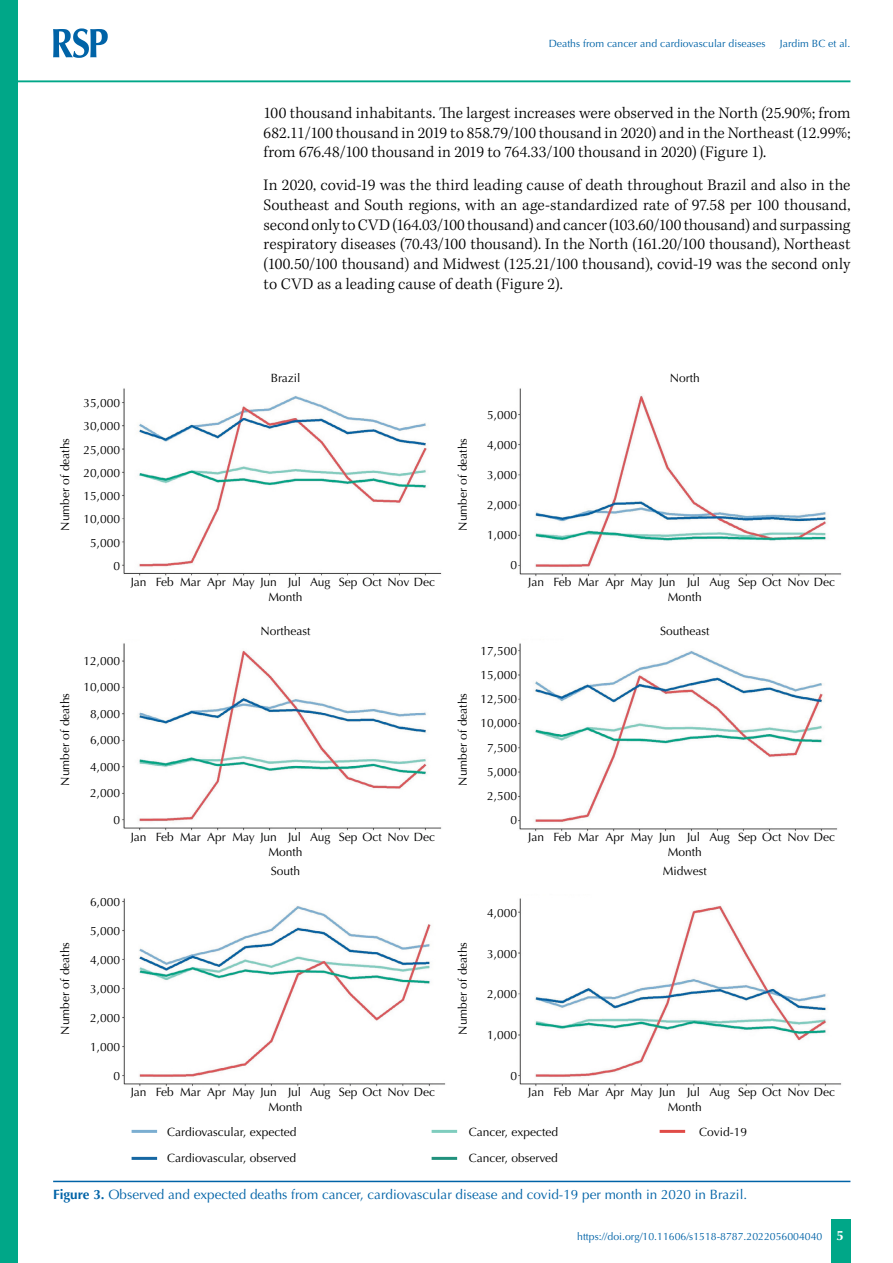
<style>
.page{position:relative;width:893px;height:1263px;background:#fff}
.page>*{position:absolute;margin:0;border:0;box-sizing:border-box;transform-origin:0 0}
.t1{font:300 16.5px/19.8px "Kepler Std";letter-spacing:.005em;color:#000;text-align:justify}
.t2{font:13.5px "Optima LT Std";color:#0063a7}
.t3{font:700 13.5px "Optima LT Std";color:#fff}
.t4{font:12px/23.2px "Optima";color:#000}
.t5{font:10.5px "Optima LT Std";color:#0063a7}
.s1{font-weight:700}
</style>
<div class="page">
<div style="left:831px;top:1220px;width:20px;height:43px;background:#00a788"></div>
<div style="left:0;top:0;width:18px;height:1263px;background:#00a788"></div>
<svg style="left:53px;top:28px;width:55px;height:30px"></svg>
<hr style="left:18px;top:80px;width:832px;height:2px;background:#00a788">
<img style="left:122px;top:388px;width:320px;height:188px">
<img style="left:518px;top:388px;width:324px;height:189px">
<img style="left:122px;top:643px;width:320px;height:188px">
<img style="left:517px;top:643px;width:321px;height:189px">
<img style="left:122px;top:898px;width:324px;height:189px">
<img style="left:518px;top:898px;width:324px;height:189px">
<hr style="left:132px;top:1130px;width:25px;height:3px;background:#7baed1">
<hr style="left:132px;top:1157px;width:25px;height:3px;background:#1667a2">
<hr style="left:432px;top:1130px;width:25px;height:3px;background:#7fcdbe">
<hr style="left:432px;top:1157px;width:25px;height:3px;background:#21917d">
<hr style="left:660px;top:1130px;width:25px;height:3px;background:#e04b47">
<hr style="left:53px;top:1181px;width:797px;height:1px;background:#0063a7">
<p class="t5" style="left:549px;top:37px;width:218px">Deaths from cancer and cardiovascular diseases</p>
<p class="t5" style="left:780px;top:37px;width:72px">Jardim BC et al.</p>
<p class="t1" style="left:264px;top:103px;width:588px">100 thousand inhabitants. The largest increases were observed in the North (25.90%; from 682.11/100 thousand in 2019 to 858.79/100 thousand in 2020) and in the Northeast (12.99%; from 676.48/100 thousand in 2019 to 764.33/100 thousand in 2020) (Figure 1).</p>
<p class="t1" style="left:264px;top:176px;width:588px">In 2020, covid-19 was the third leading cause of death throughout Brazil and also in the Southeast and South regions, with an age-standardized rate of 97.58 per 100 thousand, second only to CVD (164.03/100 thousand) and cancer (103.60/100 thousand) and surpassing respiratory diseases (70.43/100 thousand). In the North (161.20/100 thousand), Northeast (100.50/100 thousand) and Midwest (125.21/100 thousand), covid-19 was the second only to CVD as a leading cause of death (Figure 2).</p>
<p class="t4" style="left:54px;top:531px;width:94px;rotate:-90deg">Number of deaths</p>
<p class="t4" style="left:54px;top:786px;width:94px;rotate:-90deg">Number of deaths</p>
<p class="t4" style="left:54px;top:1035px;width:94px;rotate:-90deg">Number of deaths</p>
<p class="t4" style="left:83px;top:391px;width:38px;text-align:justify">35,000<br>30,000<br>25,000<br>20,000<br>15,000</p>
<p class="t4" style="left:90px;top:531px;width:32px">5,000</p>
<p class="t4" style="left:83px;top:508px;width:38px">10,000</p>
<p class="t4" style="left:114px;top:554px;width:8px">0</p>
<p class="t4" style="left:83px;top:649px;width:38px">12,000</p>
<p class="t4" style="left:83px;top:676px;width:38px">10,000</p>
<p class="t4" style="left:90px;top:702px;width:32px">8,000</p>
<p class="t4" style="left:90px;top:729px;width:32px">6,000</p>
<p class="t4" style="left:90px;top:755px;width:32px">4,000</p>
<p class="t4" style="left:90px;top:782px;width:32px">2,000</p>
<p class="t4" style="left:271px;top:366px;width:31px">Brazil</p>
<p class="t4" style="left:670px;top:366px;width:32px">North</p>
<p class="t4" style="left:487px;top:403px;width:32px">5,000</p>
<p class="t4" style="left:451px;top:531px;width:94px;rotate:-90deg">Number of deaths</p>
<p class="t4" style="left:487px;top:433px;width:32px">4,000</p>
<p class="t4" style="left:487px;top:463px;width:32px">3,000</p>
<p class="t4" style="left:487px;top:494px;width:32px">2,000</p>
<p class="t4" style="left:487px;top:524px;width:32px">1,000</p>
<p class="t4" style="left:510px;top:554px;width:8px">0</p>
<p class="t4" style="left:131px;top:570px;width:306px">Jan Feb Mar Apr May Jun Jul Aug Sep Oct Nov Dec</p>
<p class="t4" style="left:528px;top:570px;width:309px">Jan Feb Mar Apr May Jun Jul Aug Sep Oct Nov Dec</p>
<p class="t4" style="left:269px;top:585px;width:36px">Month</p>
<p class="t4" style="left:668px;top:585px;width:36px">Month</p>
<p class="t4" style="left:261px;top:620px;width:52px">Northeast</p>
<p class="t4" style="left:660px;top:620px;width:51px">Southeast</p>
<p class="t4" style="left:480px;top:639px;width:38px;line-height:24.2px">17,500<br>15,000</p>
<p class="t4" style="left:451px;top:786px;width:94px;rotate:-90deg">Number of deaths</p>
<p class="t4" style="left:480px;top:688px;width:38px">12,500</p>
<p class="t4" style="left:480px;top:712px;width:38px">10,000</p>
<p class="t4" style="left:487px;top:736px;width:32px">7,500</p>
<p class="t4" style="left:487px;top:760px;width:32px">5,000</p>
<p class="t4" style="left:487px;top:784px;width:32px">2,500</p>
<p class="t4" style="left:114px;top:808px;width:8px">0</p>
<p class="t4" style="left:510px;top:808px;width:8px">0</p>
<p class="t4" style="left:131px;top:825px;width:306px">Jan Feb Mar Apr May Jun Jul Aug Sep Oct Nov Dec</p>
<p class="t4" style="left:269px;top:840px;width:36px">Month</p>
<p class="t4" style="left:528px;top:825px;width:309px">Jan Feb Mar Apr May Jun Jul Aug Sep Oct Nov Dec</p>
<p class="t4" style="left:668px;top:840px;width:36px">Month</p>
<p class="t4" style="left:90px;top:890px;width:32px">6,000</p>
<p class="t4" style="left:90px;top:919px;width:32px">5,000</p>
<p class="t4" style="left:90px;top:948px;width:32px">4,000</p>
<p class="t4" style="left:90px;top:977px;width:32px">3,000</p>
<p class="t4" style="left:90px;top:1006px;width:32px">2,000</p>
<p class="t4" style="left:90px;top:1035px;width:32px">1,000</p>
<p class="t4" style="left:114px;top:1064px;width:8px">0</p>
<p class="t4" style="left:271px;top:860px;width:31px">South</p>
<p class="t4" style="left:663px;top:860px;width:45px">Midwest</p>
<p class="t4" style="left:131px;top:1080px;width:306px">Jan Feb Mar Apr May Jun Jul Aug Sep Oct Nov Dec</p>
<p class="t4" style="left:269px;top:1095px;width:36px">Month</p>
<p class="t4" style="left:451px;top:1035px;width:94px;rotate:-90deg">Number of deaths</p>
<p class="t4" style="left:487px;top:901px;width:32px">4,000</p>
<p class="t4" style="left:487px;top:942px;width:32px">3,000</p>
<p class="t4" style="left:487px;top:983px;width:32px">2,000</p>
<p class="t4" style="left:487px;top:1023px;width:32px">1,000</p>
<p class="t4" style="left:510px;top:1064px;width:8px">0</p>
<p class="t4" style="left:528px;top:1080px;width:309px">Jan Feb Mar Apr May Jun Jul Aug Sep Oct Nov Dec</p>
<p class="t4" style="left:668px;top:1095px;width:36px">Month</p>
<p class="t4" style="left:167px;top:1118px;width:131px;line-height:26.2px">Cardiovascular, expected<br>Cardiovascular, observed</p>
<p class="t4" style="left:469px;top:1118px;width:91px;line-height:26.2px">Cancer, expected<br>Cancer, observed</p>
<p class="t4" style="left:699px;top:1120px;width:49px">Covid-19</p>
<p class="t2" style="left:53px;top:1187px;width:695px"><span class="s1">Figure 3.</span> Observed and expected deaths from cancer, cardiovascular disease and covid-19 per month in 2020 in Brazil.</p>
<p class="t5" style="left:577px;top:1230px;width:247px">https://doi.org/10.11606/s1518-8787.2022056004040</p>
<p class="t3" style="left:836px;top:1228px;width:9px">5</p>
</div>
